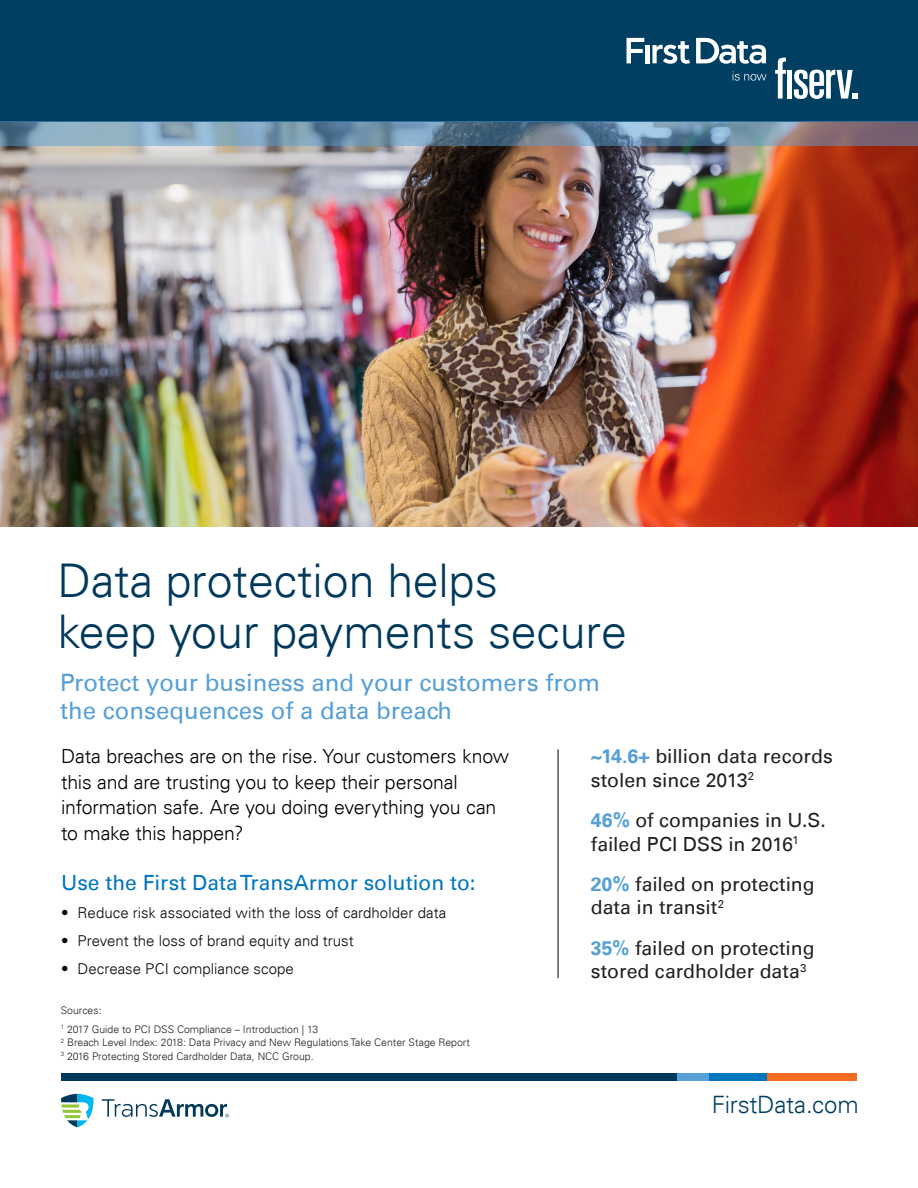
<style>
.page{position:relative;width:918px;height:1188px;background:#fff}
.page>*{position:absolute;margin:0;border:0;box-sizing:border-box;transform-origin:0 0}
.Header_Style-1{font:300 46.5px/51px "Univers For Fiserv 45";color:#00395c}
.Subhead_2{font:24px/28.5px "Univers For Fiserv 55";color:#56a0d5}
.Headline_Back{font:300 24px "Univers For Fiserv 45";letter-spacing:-.005em;color:#003f61}
.Subhead_2-2{font:21px "Univers For Fiserv 55";color:#0076be}
.t1{font:19.5px/23.4px "Univers For Fiserv 55";letter-spacing:-.005em;color:#231f20}
.Lead-In_Style-1{font:300 19.5px/25.5px "Univers For Fiserv 45";letter-spacing:-.01em;color:#000}
.New_bullet{font:300 15px "Univers For Fiserv 45";color:#0e0607}
.Lead-In_Style-1-2{font:300 10.5px/13.5px "Univers For Fiserv 45";color:#231f20}
.s1{font-family:"Univers For Fiserv 65";font-weight:700;color:#56a0d5}
</style>
<div class="page">
<img style="left:0;top:146px;width:918px;height:380px">
<svg style="left:61px;top:1094px;width:33px;height:33px"></svg>
<svg style="left:102px;top:1099px;width:127px;height:19px"></svg>
<hr style="left:557px;top:749px;width:2px;height:229px;background:#57585a">
<div style="left:61px;top:1074px;width:616px;height:7px;background:#00395c"></div>
<div style="left:677px;top:1074px;width:32px;height:7px;background:#56a0d5"></div>
<div style="left:709px;top:1074px;width:58px;height:7px;background:#0076be"></div>
<div style="left:767px;top:1074px;width:90px;height:7px;background:#f36a21"></div>
<div style="left:0;top:0;width:918px;height:122px;background:#003f61"></div>
<svg style="left:775px;top:58px;width:11px;height:41px"></svg>
<div style="left:787px;top:70px;width:5px;height:29px;background:#fff"></div>
<svg style="left:794px;top:70px;width:63px;height:29px"></svg>
<hr style="left:646px;top:45px;width:4px;height:18px;background:#fff">
<svg style="left:652px;top:41px;width:38px;height:23px"></svg>
<svg style="left:696px;top:38px;width:70px;height:26px"></svg>
<svg style="left:627px;top:38px;width:17px;height:25px"></svg>
<svg style="left:733px;top:71px;width:34px;height:10px"></svg>
<svg style="left:0;top:122px;width:918px;height:24px;background:#768da3"></svg>
<p class="Header_Style-1" style="left:57px;top:555px;width:571px">Data protection helps<br>keep your payments secure</p>
<p class="Subhead_2" style="left:60px;top:668px;width:542px">Protect your business and your customers from the consequences of a data breach</p>
<p class="Lead-In_Style-1" style="left:61px;top:744px;width:450px">Data breaches are on the rise. Your customers know this and are trusting you to keep their personal information safe. Are you doing everything you can to make this happen?</p>
<p class="Subhead_2-2" style="left:61px;top:870px;width:416px">Use the First Data TransArmor solution to:</p>
<p class="New_bullet" style="left:61px;top:904px;width:387px">• Reduce risk associated with the loss of cardholder data</p>
<p class="New_bullet" style="left:61px;top:931px;width:294px">• Prevent the loss of brand equity and trust</p>
<p class="New_bullet" style="left:61px;top:959px;width:234px">• Decrease PCI compliance scope</p>
<p class="t1" style="left:591px;top:745px;width:243px"><span class="s1">~14.6+</span> billion data records stolen since 2013<sup>2</sup></p>
<p class="t1" style="left:591px;top:809px;width:237px"><span class="s1">46%</span> of companies in U.S. failed PCI DSS in 2016<sup>1</sup></p>
<p class="t1" style="left:591px;top:873px;width:225px"><span class="s1">20%</span> failed on protecting data in transit<sup>2</sup></p>
<p class="t1" style="left:591px;top:936px;width:225px"><span class="s1">35%</span> failed on protecting stored cardholder data<sup>3</sup></p>
<p class="Lead-In_Style-1-2" style="left:61px;top:1004px;width:42px">Sources:</p>
<p class="Lead-In_Style-1-2" style="left:61px;top:1022px;width:411px"><sup>1</sup> 2017 Guide to PCI DSS Compliance – Introduction | 13<br><sup>2</sup> Breach Level Index: 2018: Data Privacy and New Regulations Take Center Stage Report<br><sup>3</sup> 2016 Protecting Stored Cardholder Data, NCC Group.</p>
<p class="Headline_Back" style="left:712px;top:1090px;width:149px">FirstData.com</p>
</div>
